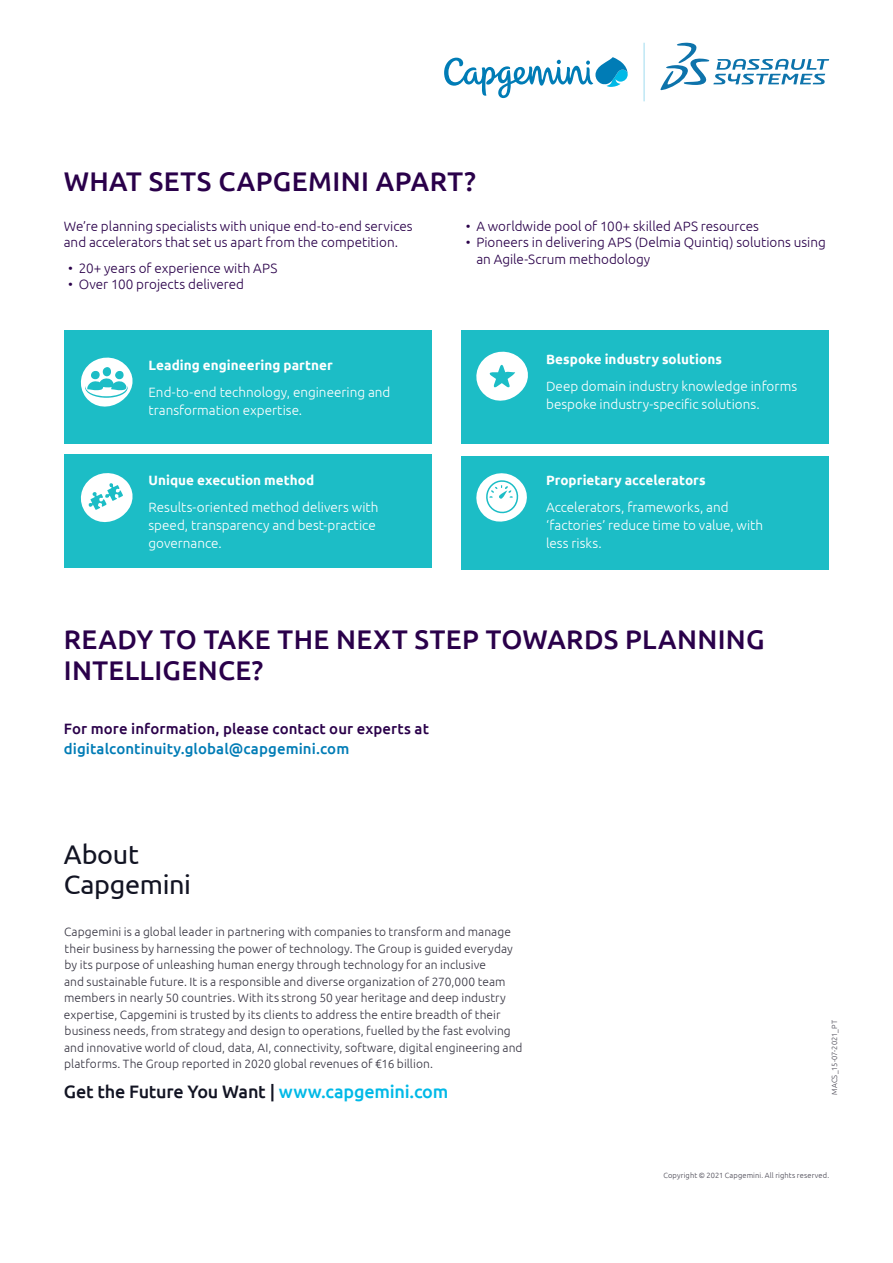
<style>
.page{position:relative;width:893px;height:1263px;background:#fff}
.page>*{position:absolute;margin:0;border:0;box-sizing:border-box;transform-origin:0 0}
.chapter-title_2{font:500 27px/31.5px "Ubuntu";letter-spacing:.015em;color:#2a004a}
.cbe-title{font:27px/30px "Ubuntu";letter-spacing:-.015em;color:#121423}
.cbe-url_2{font:500 18px "Ubuntu";letter-spacing:-.015em;color:#121423}
.t1{font:500 15px/19.5px "Ubuntu";letter-spacing:.005em;color:#2a004a}
.text{font:300 13.5px/18px "Ubuntu";color:#fff}
.text-2{font:300 13.5px/16.5px "Ubuntu";color:#2a004a}
.text-3{font:700 13.5px "Ubuntu";letter-spacing:.005em;color:#fff}
.cbe-text_k{font:300 12px/16.5px "Ubuntu";letter-spacing:.005em;color:#363441}
.copyright{font:300 7.5px "Ubuntu";letter-spacing:.015em;color:#464450}
.copyright-2{font:300 7.5px "Ubuntu";letter-spacing:-.005em;color:#464450}
.s1{color:#007cb6}
.s2{color:#00b9e7}
</style>
<div class="page">
<hr style="left:643px;top:43px;width:2px;height:58px;background:#a9dff1">
<svg style="left:660px;top:43px;width:169px;height:47px"></svg>
<svg style="left:444px;top:57px;width:184px;height:41px"></svg>
<div style="left:64px;top:330px;width:368px;height:113px;background:#1cbdc6"></div>
<div style="left:461px;top:330px;width:368px;height:113px;background:#1cbdc6"></div>
<div style="left:64px;top:454px;width:368px;height:113px;background:#1cbdc6"></div>
<div style="left:461px;top:456px;width:368px;height:113px;background:#1cbdc6"></div>
<svg style="left:80px;top:357px;width:53px;height:50px"></svg>
<svg style="left:476px;top:351px;width:52px;height:50px"></svg>
<svg style="left:476px;top:473px;width:51px;height:49px"></svg>
<svg style="left:80px;top:473px;width:53px;height:50px"></svg>
<p class="chapter-title_2" style="left:64px;top:165px;width:414px">WHAT SETS CAPGEMINI APART?</p>
<p class="text-2" style="left:64px;top:218px;width:350px">We’re planning specialists with unique end-to-end services and accelerators that set us apart from the competition.</p>
<p class="text-2" style="left:68px;top:260px;width:211px">• 20+ years of experience with APS</p>
<p class="text-2" style="left:68px;top:276px;width:177px">• Over 100 projects delivered</p>
<p class="text-3" style="left:148px;top:357px;width:186px">Leading engineering partner</p>
<p class="text" style="left:148px;top:383px;width:243px">End-to-end technology, engineering and transformation expertise.</p>
<p class="text-3" style="left:148px;top:472px;width:167px">Unique execution method</p>
<p class="text" style="left:148px;top:498px;width:232px">Results-oriented method delivers with speed, transparency and best-practice governance.</p>
<p class="text-2" style="left:466px;top:218px;width:295px">• A worldwide pool of 100+ skilled APS resources</p>
<p class="text-2" style="left:476px;top:234px;width:351px;text-indent:-11px">• Pioneers in delivering APS (Delmia Quintiq) solutions using an Agile-Scrum methodology</p>
<p class="text-3" style="left:546px;top:351px;width:177px">Bespoke industry solutions</p>
<p class="text" style="left:546px;top:377px;width:253px">Deep domain industry knowledge informs bespoke industry-specific solutions.</p>
<p class="text-3" style="left:546px;top:472px;width:161px">Proprietary accelerators</p>
<p class="text" style="left:546px;top:498px;width:219px">Accelerators, frameworks, and ‘factories’ reduce time to value, with less risks.</p>
<p class="chapter-title_2" style="left:64px;top:622px;width:702px">READY TO TAKE THE NEXT STEP TOWARDS PLANNING<br>INTELLIGENCE?</p>
<p class="t1" style="left:64px;top:719px;width:367px">For more information, please contact our experts at <span class="s1">digitalcontinuity.global@capgemini.com</span></p>
<p class="cbe-title" style="left:64px;top:838px;width:129px">About<br>Capgemini</p>
<p class="cbe-text_k" style="left:64px;top:923px;width:460px">Capgemini is a global leader in partnering with companies to transform and manage their business by harnessing the power of technology. The Group is guided everyday by its purpose of unleashing human energy through technology for an inclusive<br>and sustainable future. It is a responsible and diverse organization of 270,000 team members in nearly 50 countries. With its strong 50 year heritage and deep industry expertise, Capgemini is trusted by its clients to address the entire breadth of their business needs, from strategy and design to operations, fuelled by the fast evolving and innovative world of cloud, data, AI, connectivity, software, digital engineering and platforms. The Group reported in 2020 global revenues of €16 billion.</p>
<p class="cbe-url_2" style="left:64px;top:1080px;width:386px">Get the Future You Want | <span class="s2">www.capgemini.com</span></p>
<p class="copyright-2" style="left:830px;top:1095px;width:76px;rotate:-90deg">MACS_15-07-2021_PT</p>
<p class="copyright" style="left:663px;top:1171px;width:167px">Copyright © 2021 Capgemini. All rights reserved.</p>
</div>
